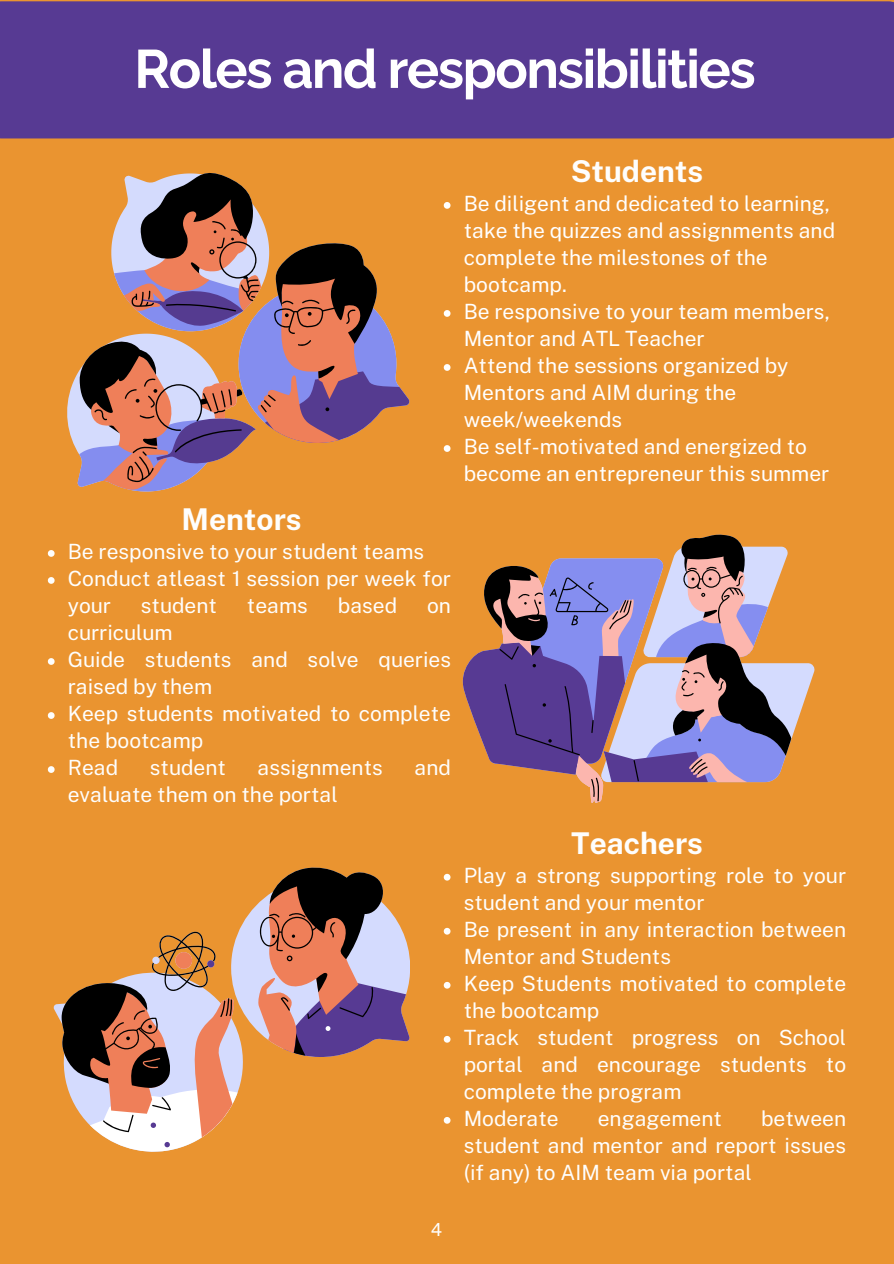
<style>
.page{position:relative;width:894px;height:1264px;background:#fff}
.page>*{position:absolute;margin:0;border:0;box-sizing:border-box;transform-origin:0 0}
.t1{font:700 54px "Raleway";letter-spacing:-.03em;color:#fff}
.t2{font:700 30px "Public Sans";color:#fefefd}
.t3{font:21px/27px "Public Sans";color:#fefefd}
.t4{font:21px/27px "Public Sans";color:#fff}
.t5{font:18px "Public Sans";color:#fefefd}
</style>
<div class="page">
<div style="left:0;top:0;width:893px;height:1263px;background:#ea9430"></div>
<svg style="left:791px;top:663px;width:24px;height:77px;fill:#d4dafc"></svg>
<svg style="left:462px;top:652px;width:19px;height:86px"></svg>
<svg style="left:481px;top:534px;width:310px;height:267px"></svg>
<svg style="left:67px;top:374px;width:10px;height:77px"></svg>
<svg style="left:381px;top:317px;width:29px;height:94px"></svg>
<svg style="left:78px;top:371px;width:106px;height:120px"></svg>
<svg style="left:79px;top:172px;width:302px;height:310px"></svg>
<svg style="left:53px;top:912px;width:357px;height:112px"></svg>
<svg style="left:104px;top:1137px;width:78px;height:15px"></svg>
<svg style="left:151px;top:960px;width:259px;height:187px"></svg>
<svg style="left:62px;top:867px;width:329px;height:265px"></svg>
<svg style="left:443px;top:202px;width:7px;height:7px"></svg>
<svg style="left:443px;top:310px;width:7px;height:7px"></svg>
<svg style="left:443px;top:364px;width:7px;height:7px"></svg>
<svg style="left:443px;top:445px;width:7px;height:7px"></svg>
<div style="left:0;top:1px;width:893px;height:137px;background:#573a93"></div>
<svg style="left:48px;top:550px;width:7px;height:7px"></svg>
<svg style="left:48px;top:577px;width:7px;height:7px"></svg>
<svg style="left:48px;top:658px;width:7px;height:7px"></svg>
<svg style="left:48px;top:712px;width:7px;height:7px"></svg>
<svg style="left:48px;top:766px;width:7px;height:7px"></svg>
<svg style="left:443px;top:873px;width:7px;height:7px"></svg>
<svg style="left:443px;top:927px;width:7px;height:7px"></svg>
<svg style="left:443px;top:981px;width:7px;height:7px"></svg>
<svg style="left:443px;top:1036px;width:7px;height:6px"></svg>
<svg style="left:443px;top:1117px;width:7px;height:6px"></svg>
<p class="t1" style="left:134px;top:37px;width:623px">Roles and responsibilities</p>
<p class="t2" style="left:181px;top:501px;width:121px">Mentors</p>
<p class="t3" style="left:68px;top:538px;width:358px">Be responsive to your student teams</p>
<p class="t3" style="left:68px;top:565px;width:384px">Conduct atleast 1 session per week for your</p>
<p class="t3" style="left:141px;top:592px;width:78px">student</p>
<p class="t3" style="left:247px;top:592px;width:62px">teams</p>
<p class="t3" style="left:338px;top:592px;width:61px">based</p>
<p class="t3" style="left:427px;top:592px;width:25px">on</p>
<p class="t3" style="left:68px;top:619px;width:106px">curriculum</p>
<p class="t3" style="left:68px;top:646px;width:384px">Guide students and solve queries raised by them</p>
<p class="t3" style="left:68px;top:700px;width:384px">Keep students motivated to complete the bootcamp</p>
<p class="t3" style="left:68px;top:754px;width:52px">Read</p>
<p class="t3" style="left:150px;top:754px;width:78px">student</p>
<p class="t3" style="left:257px;top:754px;width:127px">assignments</p>
<p class="t3" style="left:414px;top:754px;width:38px">and</p>
<p class="t3" style="left:68px;top:781px;width:271px">evaluate them on the portal</p>
<h1 class="t2" style="left:570px;top:153px;width:134px">Students</h1>
<p class="t4" style="left:463px;top:190px;width:373px">Be diligent and dedicated to learning, take the quizzes and assignments and complete the milestones of the bootcamp.</p>
<h2 class="t4" style="left:463px;top:298px;width:367px">Be responsive to your team members,<br>Mentor and ATL Teacher</h2>
<p class="t4" style="left:463px;top:352px;width:326px">Attend the sessions organized by<br>Mentors and AIM during the week/weekends</p>
<p class="t4" style="left:463px;top:433px;width:367px">Be self-motivated and energized to become an entrepreneur this summer</p>
<p class="t2" style="left:571px;top:825px;width:133px">Teachers</p>
<p class="t3" style="left:463px;top:861px;width:384px">Play a strong supporting role to your student and your mentor</p>
<p class="t3" style="left:463px;top:915px;width:384px">Be present in any interaction between<br>Mentor and Students</p>
<p class="t3" style="left:463px;top:969px;width:384px">Keep Students motivated to complete the bootcamp</p>
<p class="t3" style="left:463px;top:1023px;width:384px;text-align:justify">Track student progress on School portal and encourage students to complete the program</p>
<p class="t3" style="left:463px;top:1104px;width:96px">Moderate</p>
<p class="t3" style="left:597px;top:1104px;width:126px">engagement</p>
<p class="t3" style="left:463px;top:1104px;width:384px;text-align:justify;text-indent:297px">between student and mentor and report issues (if any) to AIM team via portal</p>
<p class="t5" style="left:430px;top:1218px;width:13px">4</p>
</div>
